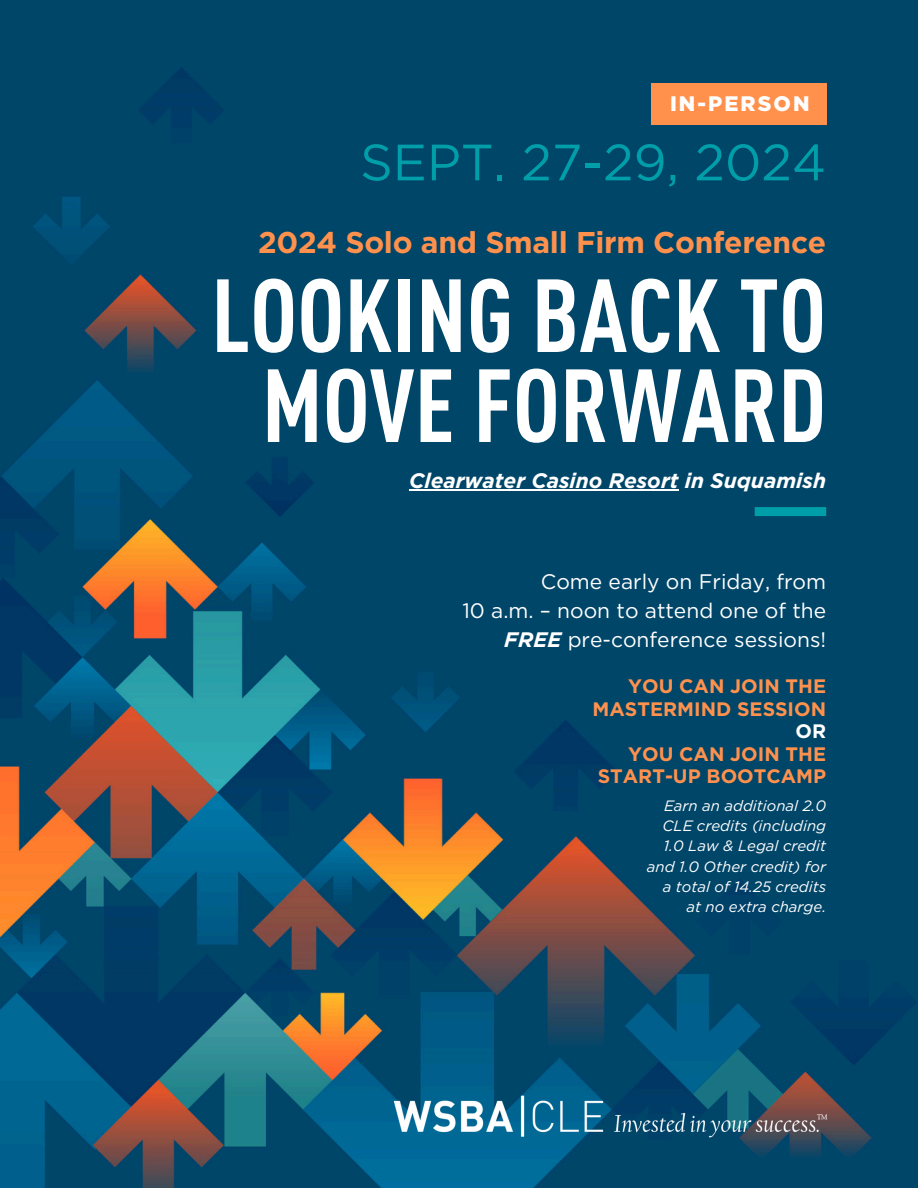
<style>
.page{position:relative;width:918px;height:1188px;background:#fff}
.page>*{position:absolute;margin:0;border:0;box-sizing:border-box;transform-origin:0 0}
.t1{font:700 condensed 102px/90px "DINOT";color:#fff;text-align:center}
.t2{font:51px "Gotham";color:#009ea9}
.t3{font:700 30px "Gotham";letter-spacing:-.01em;color:#ff914d}
.t4{font:21px/29.2px "Gotham";color:#fff;text-align:right}
.t5{font:italic 700 21px "Gotham";color:#fff}
.t6{font:900 21px "Gotham";letter-spacing:.1em;color:#fff}
.t7{font:700 19.5px/22.5px "Gotham";color:#ff914d;text-align:right}
.t8{font:italic 15px/20.2px "Gotham";color:#fff;text-align:right}
.s1{font-weight:700;font-style:italic}
.s2{color:#fff}
</style>
<div class="page">
<img style="left:0;top:0;width:918px;height:1188px">
<img style="left:385px;top:1090px;width:450px;height:52px">
<div style="left:755px;top:507px;width:71px;height:9px;background:#009ea9"></div>
<div style="left:651px;top:84px;width:175px;height:41px;background:#ff914d"></div>
<hr style="left:409px;top:489px;width:194px;height:2px;background:#fff">
<hr style="left:603px;top:489px;width:76px;height:2px;background:#fff">
<h3 class="t6" style="left:670px;top:91px;width:141px">IN-PERSON</h3>
<h2 class="t2" style="left:360px;top:131px;width:468px">SEPT. 27-29, 2024</h2>
<p class="t3" style="left:258px;top:229px;width:570px">2024 Solo and Small Firm Conference</p>
<h6 class="t1" style="left:211px;top:266px;width:617px">LOOKING BACK TO<br>MOVE FORWARD</h6>
<h5 class="t5" style="left:409px;top:472px;width:419px">Clearwater Casino Resort in Suquamish</h5>
<h1 class="t4" style="left:462px;top:568px;width:365px">Come early on Friday, from<br>10 a.m. – noon to attend one of the<br><span class="s1">FREE</span> pre-conference sessions!</h1>
<h6 class="t7" style="left:593px;top:676px;width:235px">YOU CAN JOIN THE<br>MASTERMIND SESSION<br><span class="s2">OR<br></span>YOU CAN JOIN THE<br>START-UP BOOTCAMP</h6>
<p class="t8" style="left:647px;top:796px;width:181px">Earn an additional 2.0<br>CLE credits (including<br>1.0 Law &amp; Legal credit and 1.0 Other credit) for a total of 14.25 credits at no extra charge.</p>
</div>
